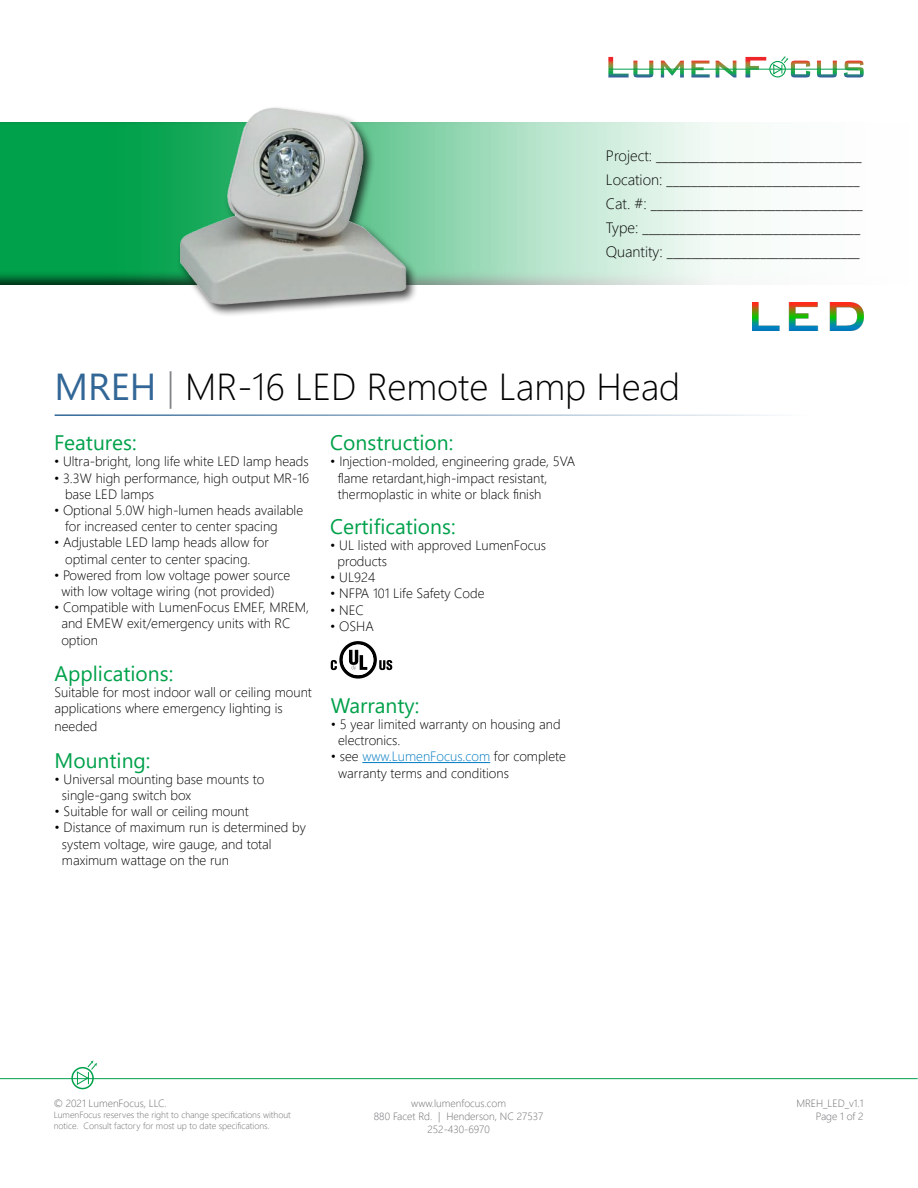
<style>
.page{position:relative;width:918px;height:1188px;background:#fff}
.page>*{position:absolute;margin:0;border:0;box-sizing:border-box;transform-origin:0 0}
.t1{font:300 37.5px "Segoe UI";color:#000}
.t2{font:21px "Segoe UI";color:#00a14b}
.t3{font:300 15px/24px "Segoe UI";color:#000}
.t4{font:300 13.5px/16.2px "Segoe UI";color:#000}
.t5{font:300 10.5px/12.6px "Segoe UI";color:#6d6e71;text-align:center}
.t6{font:300 9px/10.8px "Segoe UI";color:#6d6e71}
.s1{font-weight:400;color:#316696}
.s2{color:#808285}
.s3{color:#007bc3}
</style>
<div class="page">
<div style="left:0;top:112px;width:918px;height:174px;background:#000;opacity:.75"></div>
<hr style="left:362px;top:762px;width:128px;height:1px;background:#007bc3">
<svg style="left:608px;top:57px;width:45px;height:20px"></svg>
<svg style="left:661px;top:61px;width:23px;height:16px"></svg>
<svg style="left:691px;top:61px;width:19px;height:16px"></svg>
<svg style="left:716px;top:61px;width:20px;height:16px"></svg>
<svg style="left:745px;top:57px;width:21px;height:20px"></svg>
<svg style="left:817px;top:61px;width:20px;height:16px"></svg>
<svg style="left:844px;top:61px;width:20px;height:16px"></svg>
<div style="left:769px;top:61px;width:17px;height:16px;border:1px solid #00a14b;border-radius:50%"></div>
<hr style="left:609px;top:69px;width:249px;height:1px;background:#00a14b">
<svg style="left:773px;top:56px;width:37px;height:21px"></svg>
<img style="left:752px;top:303px;width:112px;height:28px">
<hr style="left:0;top:1078px;width:918px;height:1px;background:#00a14b">
<div style="left:71px;top:1067px;width:23px;height:22px;border:2px solid #00a14b;border-radius:50%"></div>
<svg style="left:76px;top:1060px;width:21px;height:25px"></svg>
<svg style="left:331px;top:641px;width:61px;height:38px"></svg>
<hr style="left:55px;top:414px;width:753px;height:2px;background:#316696">
<div style="left:177px;top:105px;width:241px;height:212px;background:#000;opacity:.75"></div>
<img style="left:169px;top:105px;width:248px;height:205px">
<p class="t3" style="left:606px;top:143px;width:258px">Project: _________________________________ Location: _______________________________ Cat. #: __________________________________ Type: ___________________________________ Quantity: _______________________________</p>
<h1 class="t1" style="left:55px;top:351px;width:627px"><span class="s1">MREH</span> <span class="s2">|</span> MR-16 LED Remote Lamp Head</h1>
<h2 class="t2" style="left:54px;top:423px;width:84px">Features:</h2>
<p class="t4" style="left:54px;top:452px;width:256px">• Ultra-bright, long life white LED lamp heads</p>
<p class="t4" style="left:65px;top:468px;width:246px;text-indent:-11px">• 3.3W high performance, high output MR-16 base LED lamps</p>
<p class="t4" style="left:65px;top:501px;width:240px;text-indent:-11px">• Optional 5.0W high-lumen heads available for increased center to center spacing</p>
<p class="t4" style="left:54px;top:533px;width:216px;text-align:center">• Adjustable LED lamp heads allow for optimal center to center spacing.</p>
<p class="t4" style="left:61px;top:566px;width:230px;text-indent:-7px">• Powered from low voltage power source with low voltage wiring (not provided)</p>
<p class="t4" style="left:61px;top:598px;width:249px;text-indent:-7px">• Compatible with LumenFocus EMEF, MREM, and EMEW exit/emergency units with RC option</p>
<h2 class="t2" style="left:330px;top:423px;width:125px">Construction:</h2>
<p class="t4" style="left:338px;top:452px;width:239px;text-indent:-7px">• Injection-molded, engineering grade, 5VA flame retardant,high-impact resistant, thermoplastic in white or black finish</p>
<h2 class="t2" style="left:330px;top:506px;width:127px">Certifications:</h2>
<p class="t4" style="left:338px;top:536px;width:210px;text-indent:-7px">• UL listed with approved LumenFocus products</p>
<p class="t4" style="left:330px;top:568px;width:47px">• UL924</p>
<p class="t4" style="left:330px;top:584px;width:156px">• NFPA 101 Life Safety Code</p>
<p class="t4" style="left:330px;top:600px;width:35px">• NEC</p>
<p class="t4" style="left:330px;top:617px;width:45px">• OSHA</p>
<h2 class="t2" style="left:55px;top:654px;width:120px">Applications:</h2>
<p class="t4" style="left:55px;top:683px;width:259px">Suitable for most indoor wall or ceiling mount applications where emergency lighting is</p>
<p class="t4" style="left:55px;top:717px;width:44px">needed</p>
<h2 class="t2" style="left:55px;top:740px;width:97px">Mounting:</h2>
<p class="t4" style="left:62px;top:770px;width:204px;text-indent:-7px">• Universal mounting base mounts to single-gang switch box</p>
<p class="t4" style="left:55px;top:802px;width:196px">• Suitable for wall or ceiling mount</p>
<p class="t4" style="left:62px;top:818px;width:245px;text-indent:-7px">• Distance of maximum run is determined by system voltage, wire gauge, and total maximum wattage on the run</p>
<h2 class="t2" style="left:331px;top:686px;width:90px">Warranty:</h2>
<p class="t4" style="left:338px;top:715px;width:224px;text-indent:-7px">• 5 year limited warranty on housing and electronics.</p>
<p class="t4" style="left:338px;top:747px;width:229px;text-indent:-7px">• see <span class="s3">www.LumenFocus.com</span> for complete warranty terms and conditions</p>
<p class="t5" style="left:374px;top:1096px;width:171px">www.lumenfocus.com<br>880 Facet Rd. | Henderson, NC 27537<br>252-430-6970</p>
<p class="t5" style="left:54px;top:1096px;width:115px">© 2021 LumenFocus, LLC.</p>
<p class="t6" style="left:54px;top:1109px;width:239px">LumenFocus reserves the right to change specifications without notice. Consult factory for most up to date specifications.</p>
<p class="t5" style="left:796px;top:1096px;width:69px;text-align:right">MREH_LED_v1.1<br>Page 1 of 2</p>
</div>
